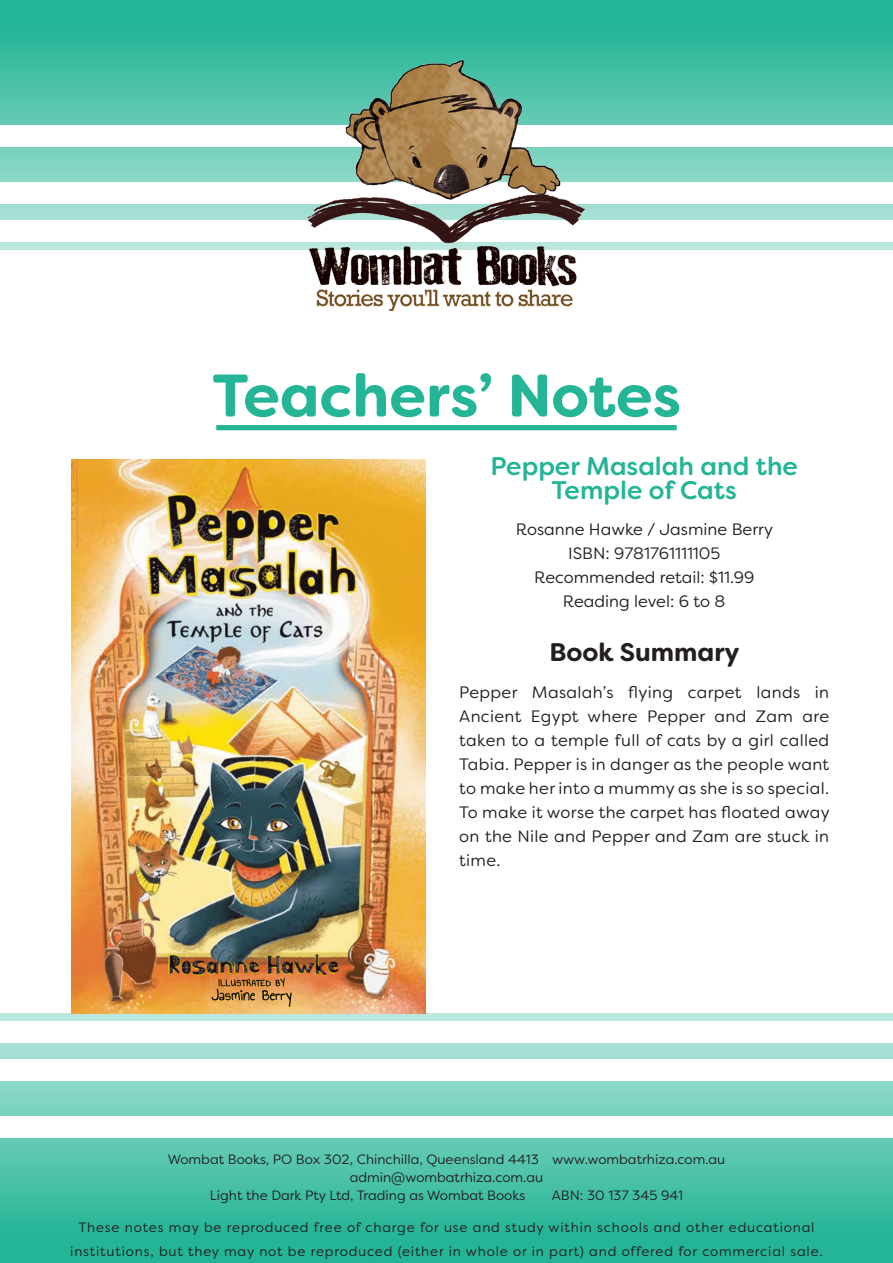
<style>
.page{position:relative;width:893px;height:1263px;background:#fff}
.page>*{position:absolute;margin:0;border:0;box-sizing:border-box;transform-origin:0 0}
.Media_Kit_Title{font:700 60px "Filson Soft";color:#24b596}
.Sub_Heading__Green{font:500 25.5px/24px "Filson Soft";color:#24b596;text-align:center}
.Section_Heading__Bla{font:700 25.5px "Filson Soft";color:#231f20}
.Body{font:16.5px/24px "Filson Soft";color:#231f20;text-align:center}
.Body-2{font:13.5px/24px "Filson Soft";letter-spacing:.05em;color:#231f20;text-align:center}
.Body-3{font:13.5px "Filson Soft";color:#231f20}
</style>
<div class="page">
<div style="left:0;top:1139px;width:893px;height:124px;background:linear-gradient(to bottom,#63cab4,#19b191)"></div>
<div style="left:0;top:1081px;width:893px;height:34px;background:#83d5c3"></div>
<div style="left:0;top:1043px;width:893px;height:15px;background:#a3e0d3"></div>
<div style="left:0;top:1013px;width:893px;height:7px;background:#bbe8de"></div>
<div style="left:0;top:0;width:893px;height:124px;background:linear-gradient(to bottom,#18b190,#62c9b3)"></div>
<div style="left:0;top:147px;width:893px;height:35px;background:#82d4c3"></div>
<div style="left:0;top:205px;width:893px;height:15px;background:#a3dfd2"></div>
<div style="left:0;top:243px;width:893px;height:7px;background:#bae7de"></div>
<img style="left:303px;top:51px;width:287px;height:259px">
<div style="left:216px;top:425px;width:461px;height:5px;background:#24b596"></div>
<img style="left:72px;top:459px;width:354px;height:554px">
<p class="Media_Kit_Title" style="left:212px;top:357px;width:470px">Teachers’ Notes</p>
<p class="Sub_Heading__Green" style="left:490px;top:454px;width:309px">Pepper Masalah and the<br>Temple of Cats</p>
<p class="Body" style="left:516px;top:517px;width:259px">Rosanne Hawke / Jasmine Berry<br>ISBN: 9781761111105<br>Recommended retail: $11.99<br>Reading level: 6 to 8</p>
<p class="Section_Heading__Bla" style="left:549px;top:636px;width:192px">Book Summary</p>
<p class="Body" style="left:459px;top:680px;width:372px;text-align:justify">Pepper Masalah’s flying carpet lands in Ancient Egypt where Pepper and Zam are taken to a temple full of cats by a girl called Tabia. Pepper is in danger as the people want to make her into a mummy as she is so special.<br>To make it worse the carpet has floated away on the Nile and Pepper and Zam are stuck in time.</p>
<p class="Body-3" style="left:168px;top:1150px;width:559px">Wombat Books, PO Box 302, Chinchilla, Queensland 4413 www.wombatrhiza.com.au</p>
<p class="Body-3" style="left:350px;top:1168px;width:195px">admin@wombatrhiza.com.au</p>
<p class="Body-3" style="left:210px;top:1186px;width:317px">Light the Dark Pty Ltd, Trading as Wombat Books</p>
<p class="Body-3" style="left:552px;top:1186px;width:133px">ABN: 30 137 345 941</p>
<p class="Body-2" style="left:70px;top:1215px;width:754px">These notes may be reproduced free of charge for use and study within schools and other educational institutions, but they may not be reproduced (either in whole or in part) and offered for commercial sale.</p>
</div>
